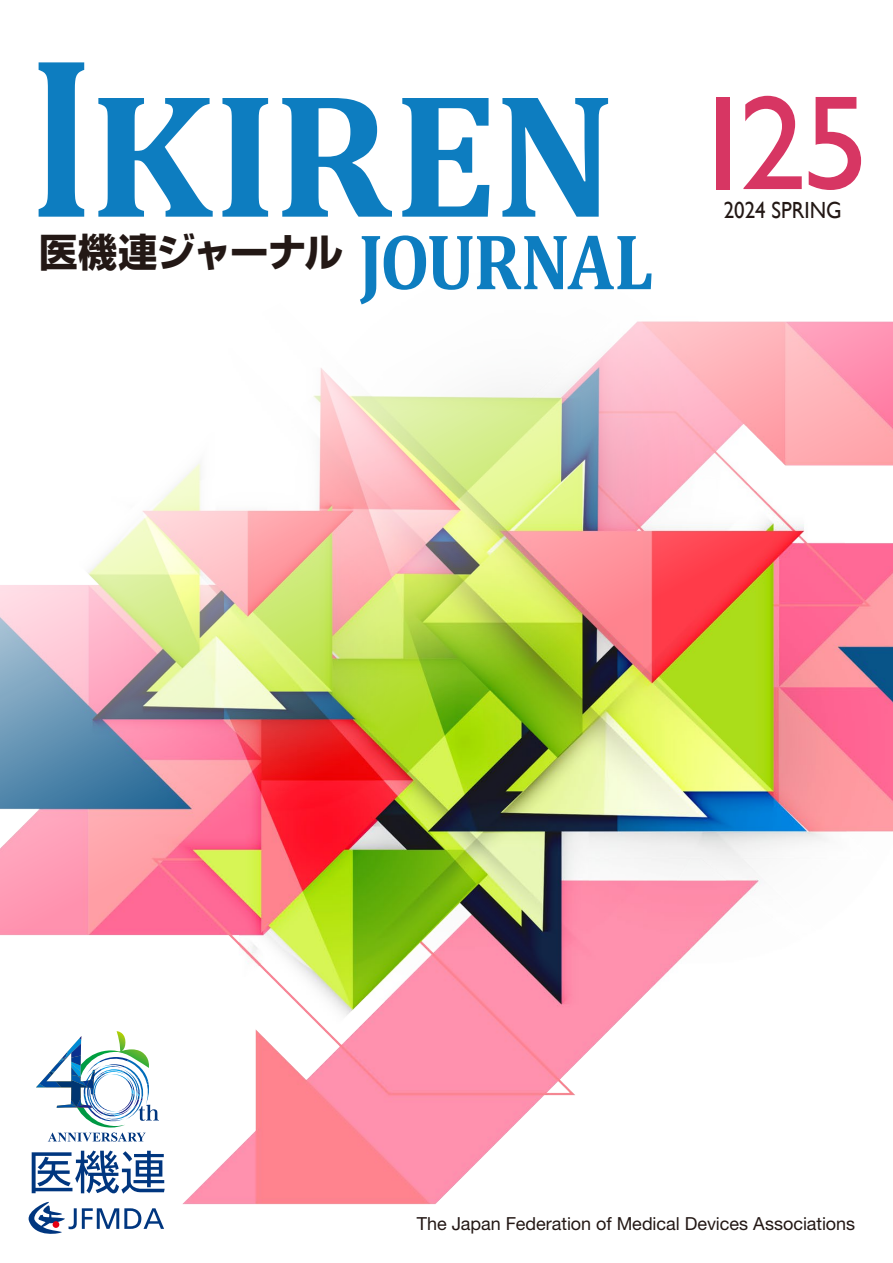
<style>
.page{position:relative;width:893px;height:1263px;background:#fff}
.page>*{position:absolute;margin:0;border:0;box-sizing:border-box;transform-origin:0 0}
.t1{font:700 231.45px "Cambria";color:#0d7dc0;scale:.77 1}
.t2{font:700 178.05px "Cambria";color:#0d7dc0}
.t3{font:700 79.65px "Cambria";letter-spacing:-.025em;color:#0d7dc0;scale:.9 1}
.t4{font:700 39px "Shin Go Pro";letter-spacing:-.02em;color:#231815}
.t5{font:23.4px "Gill Sans";color:#231815;scale:.9 1}
.t6{font:18px "Helvetica Neue";letter-spacing:-.005em;color:#231815}
</style>
<div class="page">
<img style="left:0;top:321px;width:893px;height:884px">
<svg style="left:26px;top:1200px;width:138px;height:34px"></svg>
<svg style="left:32px;top:1150px;width:133px;height:43px"></svg>
<img style="left:36px;top:1031px;width:123px;height:111px">
<h1 class="t1" style="left:30px;top:-26px;width:82px">I</h1>
<h3 class="t4" style="left:39px;top:221px;width:306px">医機連ジャーナル</h3>
<h2 class="t2" style="left:90px;top:30px;width:781px">KIREN <sup>125</sup></h2>
<p class="t5" style="left:724px;top:196px;width:133px">2024 SPRING</p>
<h3 class="t3" style="left:359px;top:206px;width:329px">JOURNAL</h3>
<p class="t6" style="left:417px;top:1213px;width:440px">The Japan Federation of Medical Devices Associations</p>
</div>
